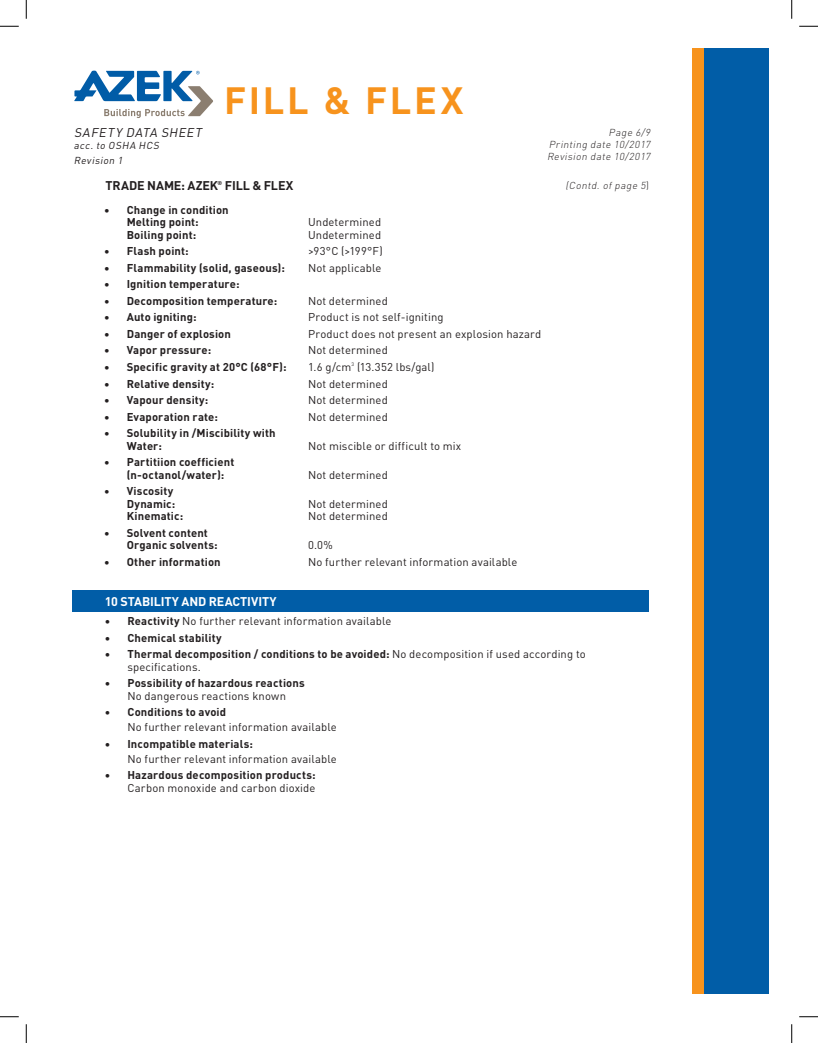
<style>
.page{position:relative;width:818px;height:1043px;background:#fff}
.page>*{position:absolute;margin:0;border:0;box-sizing:border-box;transform-origin:0 0}
.t1{font:700 37.5px "DIN";letter-spacing:.07em;color:#f7931d}
.t2{font:700 12.5px "DIN";letter-spacing:-.01em;color:#fff}
.t3{font:700 12.5px "DIN";letter-spacing:-.01em;color:#231f20}
.t4{font:italic 12.5px "DINOT";color:#231f20}
.t5{font:11.25px/12.5px "DINOT";letter-spacing:.01em;color:#231f20}
.t6{font:700 11.25px/12.5px "DINOT";letter-spacing:.015em;color:#231f20}
.t7{font:italic 300 10px/12px "DIN";color:#231f20;text-align:justify}
.t8{font:italic 10px/15px "DINOT";color:#231f20}
.t9{font:700 5.62px "DIN";color:#231f20}
.s1{font-style:normal}
.s2{font-weight:700}
</style>
<div class="page">
<div style="left:693px;top:49px;width:76px;height:945px;background:#015da7"></div>
<div style="left:691px;top:49px;width:12px;height:945px;background:#f7931d"></div>
<svg style="left:74px;top:70px;width:139px;height:48px"></svg>
<div style="left:72px;top:590px;width:576px;height:21px;background:#015da7"></div>
<svg style="left:0;top:25px;width:19px;height:2px"></svg>
<svg style="left:799px;top:25px;width:19px;height:2px"></svg>
<svg style="left:0;top:1016px;width:19px;height:1px"></svg>
<svg style="left:799px;top:1016px;width:19px;height:1px"></svg>
<svg style="left:25px;top:0;width:2px;height:19px"></svg>
<svg style="left:25px;top:1024px;width:2px;height:18px"></svg>
<svg style="left:791px;top:0;width:1px;height:19px"></svg>
<svg style="left:791px;top:1024px;width:1px;height:18px"></svg>
<p class="t4" style="left:74px;top:123px;width:132px">SAFETY DATA SHEET</p>
<p class="t8" style="left:74px;top:137px;width:89px">acc. to OSHA HCS<br>Revision 1</p>
<h1 class="t1" style="left:224px;top:76px;width:241px">FILL &amp; FLEX</h1>
<p class="t7" style="left:547px;top:126px;width:107px;text-indent:61px">Page 6/9<br>Printing date 10/2017<br>Revision date 10/2017</p>
<p class="t3" style="left:105px;top:177px;width:114px">TRADE NAME: AZEK</p>
<p class="t7" style="left:565px;top:179px;width:85px">(Contd. of page 5<span class="s1">)</span></p>
<p class="t9" style="left:217px;top:179px;width:6px">®</p>
<p class="t3" style="left:225px;top:177px;width:70px">FILL &amp; FLEX</p>
<p class="t6" style="left:127px;top:202px;width:103px;text-indent:-22px">• Change in condition<br>Melting point:</p>
<p class="t5" style="left:308px;top:215px;width:75px">Undetermined</p>
<p class="t6" style="left:127px;top:227px;width:71px">Boiling point:</p>
<p class="t5" style="left:308px;top:227px;width:75px">Undetermined</p>
<p class="t6" style="left:104px;top:244px;width:86px">• Flash point:</p>
<p class="t5" style="left:308px;top:244px;width:76px">&gt;93°C (&gt;199°F)</p>
<p class="t6" style="left:104px;top:261px;width:182px">• Flammability (solid, gaseous):</p>
<p class="t5" style="left:308px;top:260px;width:75px">Not applicable</p>
<p class="t6" style="left:104px;top:277px;width:137px">• Ignition temperature:</p>
<p class="t6" style="left:104px;top:294px;width:174px">• Decomposition temperature:</p>
<p class="t5" style="left:308px;top:294px;width:81px">Not determined</p>
<p class="t6" style="left:104px;top:310px;width:94px">• Auto igniting:</p>
<p class="t5" style="left:308px;top:310px;width:137px">Product is not self-igniting</p>
<p class="t6" style="left:104px;top:327px;width:128px">• Danger of explosion</p>
<p class="t5" style="left:308px;top:327px;width:235px">Product does not present an explosion hazard</p>
<p class="t6" style="left:104px;top:343px;width:108px">• Vapor pressure:</p>
<p class="t5" style="left:308px;top:343px;width:81px">Not determined</p>
<p class="t6" style="left:104px;top:360px;width:184px">• Specific gravity at 20°C (68°F):</p>
<p class="t5" style="left:308px;top:360px;width:128px">1.6 g/cm<sup>3</sup> (13.352 lbs/gal)</p>
<p class="t6" style="left:104px;top:376px;width:112px">• Relative density:</p>
<p class="t5" style="left:308px;top:376px;width:81px">Not determined</p>
<p class="t6" style="left:104px;top:393px;width:106px">• Vapour density:</p>
<p class="t5" style="left:308px;top:393px;width:81px">Not determined</p>
<p class="t6" style="left:104px;top:409px;width:115px">• Evaporation rate:</p>
<p class="t5" style="left:308px;top:409px;width:81px">Not determined</p>
<p class="t6" style="left:127px;top:426px;width:150px;text-indent:-22px">• Solubility in /Miscibility with<br>Water:</p>
<p class="t5" style="left:308px;top:438px;width:155px">Not miscible or difficult to mix</p>
<p class="t6" style="left:127px;top:455px;width:109px;text-indent:-22px">• Partitiion coefficient (n-octanol/water):</p>
<p class="t6" style="left:104px;top:484px;width:73px;text-align:right">• Viscosity<br>Dynamic:</p>
<p class="t5" style="left:308px;top:468px;width:81px">Not determined</p>
<p class="t5" style="left:308px;top:497px;width:81px">Not determined</p>
<p class="t6" style="left:127px;top:509px;width:58px">Kinematic:</p>
<p class="t5" style="left:308px;top:509px;width:81px">Not determined</p>
<p class="t6" style="left:127px;top:526px;width:92px;text-indent:-22px">• Solvent content<br>Organic solvents:</p>
<p class="t5" style="left:308px;top:538px;width:26px">0.0%</p>
<p class="t6" style="left:104px;top:555px;width:118px">• Other information</p>
<p class="t5" style="left:308px;top:555px;width:211px">No further relevant information available</p>
<p class="t2" style="left:105px;top:593px;width:173px">10 STABILITY AND REACTIVITY</p>
<p class="t5" style="left:105px;top:614px;width:288px"><span class="s2">• Reactivity</span> No further relevant information available</p>
<p class="t6" style="left:105px;top:630px;width:118px">• Chemical stability</p>
<p class="t5" style="left:127px;top:647px;width:459px;text-indent:-22px"><span class="s2">• Thermal decomposition / conditions to be avoided:</span> No decomposition if used according to specifications.</p>
<p class="t6" style="left:105px;top:676px;width:201px">• Possibility of hazardous reactions</p>
<p class="t5" style="left:127px;top:688px;width:160px">No dangerous reactions known</p>
<p class="t6" style="left:105px;top:705px;width:123px">• Conditions to avoid</p>
<p class="t5" style="left:127px;top:720px;width:211px">No further relevant information available</p>
<p class="t6" style="left:105px;top:736px;width:149px">• Incompatible materials:</p>
<p class="t5" style="left:127px;top:751px;width:211px">No further relevant information available</p>
<p class="t6" style="left:105px;top:768px;width:212px">• Hazardous decomposition products:</p>
<p class="t5" style="left:127px;top:780px;width:189px">Carbon monoxide and carbon dioxide</p>
</div>
